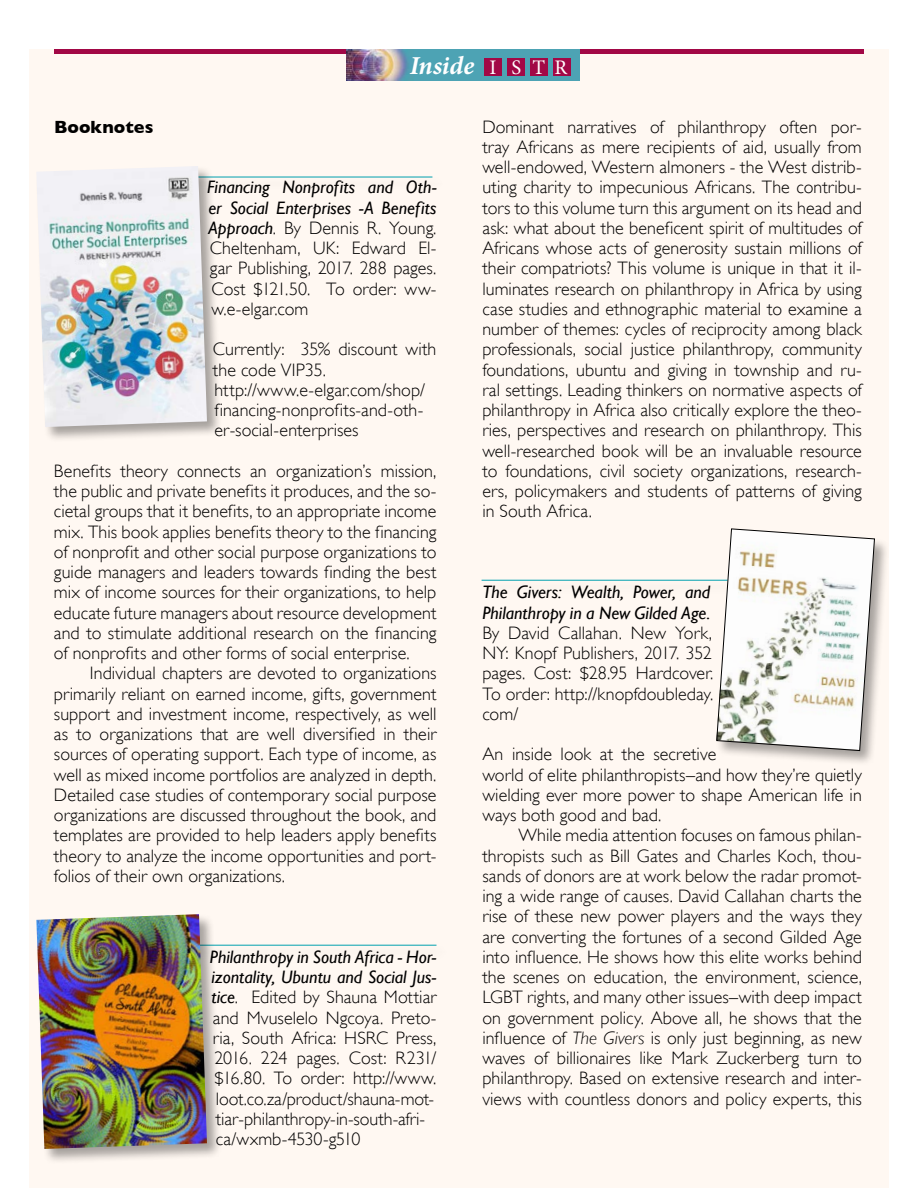
<style>
.page{position:relative;width:918px;height:1188px;background:#fff}
.page>*{position:absolute;margin:0;border:0;box-sizing:border-box;transform-origin:0 0}
.t1{font:italic 700 25.8px "Minion Pro";letter-spacing:.005em;color:#fff}
.t2{font:300 18px/20.2px "Gill Sans";letter-spacing:.005em;color:#000;text-align:justify}
.t3{font:italic 18px/20.2px "Gill Sans";color:#000}
.t4{font:700 18px "Gill Sans";letter-spacing:.005em;color:#000}
.s1{font-weight:400;font-style:normal;font-size:20.7px}
.s2{font-weight:400;font-style:italic}
.s3{font-style:italic}
</style>
<div class="page">
<div style="left:29px;top:50px;width:860px;height:1138px;background:#fff8f2"></div>
<hr style="left:54px;top:50px;width:809px;height:4px;background:#a20846">
<img style="left:346px;top:50px;width:233px;height:31px">
<div style="left:530px;top:58px;width:18px;height:18px;background:#a20846"></div>
<div style="left:553px;top:58px;width:18px;height:18px;background:#a20846"></div>
<div style="left:484px;top:58px;width:17px;height:18px;background:#a20846"></div>
<div style="left:507px;top:58px;width:18px;height:18px;background:#a20846"></div>
<hr style="left:482px;top:580px;width:382px;height:1px;background:#00a0af">
<div style="left:716px;top:528px;width:174px;height:238px;background:#000;opacity:.35"></div>
<svg style="left:716px;top:529px;width:159px;height:222px"></svg>
<hr style="left:50px;top:177px;width:382px;height:1px;background:#00a0af">
<div style="left:36px;top:166px;width:187px;height:277px;background:#000;opacity:.35"></div>
<img style="left:36px;top:166px;width:171px;height:261px">
<hr style="left:54px;top:945px;width:382px;height:1px;background:#00a0af">
<div style="left:36px;top:914px;width:187px;height:251px;background:#000;opacity:.35"></div>
<img style="left:36px;top:914px;width:171px;height:235px">
<h1 class="t1" style="left:410px;top:47px;width:159px">Inside <span class="s1">I S T R</span></h1>
<p class="t4" style="left:54px;top:116px;width:101px">Booknotes</p>
<p class="t2" style="left:207px;top:177px;width:231px"><span class="s2">Financing Nonprofits and Oth&shy;er Social Enterprises -A Benefits Approach</span>. By Dennis R. Young.<br>Cheltenham, UK: Edward El&shy;gar Publishing, 2017. 288 pages.<br>Cost $121.50. To order: ww&shy;w.e-elgar.com</p>
<p class="t2" style="left:213px;top:339px;width:225px;text-align:left">Currently: 35% discount with the code VIP35. http://www.e-elgar.com/shop/ financing-nonprofits-and-oth&shy;er-social-enterprises</p>
<p class="t2" style="left:54px;top:461px;width:384px">Benefits theory connects an organization’s mission, the public and private benefits it produces, and the so&shy;cietal groups that it benefits, to an appropriate income mix. This book applies benefits theory to the financing of nonprofit and other social purpose organizations to guide managers and leaders towards finding the best mix of income sources for their organizations, to help educate future managers about resource development and to stimulate additional research on the financing of nonprofits and other forms of social enterprise.</p>
<p class="t2" style="left:54px;top:663px;width:384px;text-indent:36px">Individual chapters are devoted to organizations primarily reliant on earned income, gifts, government support and investment income, respectively, as well as to organizations that are well diversified in their sources of operating support. Each type of income, as well as mixed income portfolios are analyzed in depth.<br>Detailed case studies of contemporary social purpose organizations are discussed throughout the book, and templates are provided to help leaders apply benefits theory to analyze the income opportunities and port&shy;folios of their own organizations.</p>
<p class="t2" style="left:210px;top:947px;width:228px;text-align:left"><span class="s2">Philanthropy in South Africa - Hor&shy;izontality, Ubuntu and Social Jus&shy;tice</span>. Edited by Shauna Mottiar and Mvuselelo Ngcoya. Preto&shy;ria, South Africa: HSRC Press,<br>2016. 224 pages. Cost: R231/ $16.80. To order: http://www. loot.co.za/product/shauna-mot&shy;tiar-philanthropy-in-south-afri&shy;ca/wxmb-4530-g510</p>
<p class="t2" style="left:482px;top:116px;width:381px">Dominant narratives of philanthropy often por&shy;tray Africans as mere recipients of aid, usually from well-endowed, Western almoners - the West distrib&shy;uting charity to impecunious Africans. The contribu&shy;tors to this volume turn this argument on its head and ask: what about the beneficent spirit of multitudes of Africans whose acts of generosity sustain millions of their compatriots? This volume is unique in that it il&shy;luminates research on philanthropy in Africa by using case studies and ethnographic material to examine a number of themes: cycles of reciprocity among black professionals, social justice philanthropy, community foundations, ubuntu and giving in township and ru&shy;ral settings. Leading thinkers on normative aspects of philanthropy in Africa also critically explore the theo&shy;ries, perspectives and research on philanthropy. This well-researched book will be an invaluable resource to foundations, civil society organizations, research&shy;ers, policymakers and students of patterns of giving in South Africa.</p>
<p class="t3" style="left:482px;top:582px;width:230px">The Givers: Wealth, Power, and<br>Philanthropy in a New Gilded Age.</p>
<p class="t2" style="left:482px;top:623px;width:233px">By David Callahan. New York, NY: Knopf Publishers, 2017. 352 pages. Cost: $28.95 Hardcover.<br>To order: http://knopfdoubleday. com/</p>
<p class="t2" style="left:482px;top:744px;width:381px;text-align:left">An inside look at the secretive<br>world of elite philanthropists–and how they’re quietly wielding ever more power to shape American life in ways both good and bad.</p>
<p class="t2" style="left:482px;top:825px;width:381px;text-indent:36px">While media attention focuses on famous philan&shy;thropists such as Bill Gates and Charles Koch, thou&shy;sands of donors are at work below the radar promot&shy;ing a wide range of causes. David Callahan charts the rise of these new power players and the ways they are converting the fortunes of a second Gilded Age into influence. He shows how this elite works behind the scenes on education, the environment, science, LGBT rights, and many other issues–with deep impact on government policy. Above all, he shows that the influence of <span class="s3">The Givers</span> is only just beginning, as new waves of billionaires like Mark Zuckerberg turn to philanthropy. Based on extensive research and inter&shy;views with countless donors and policy experts, this</p>
</div>
